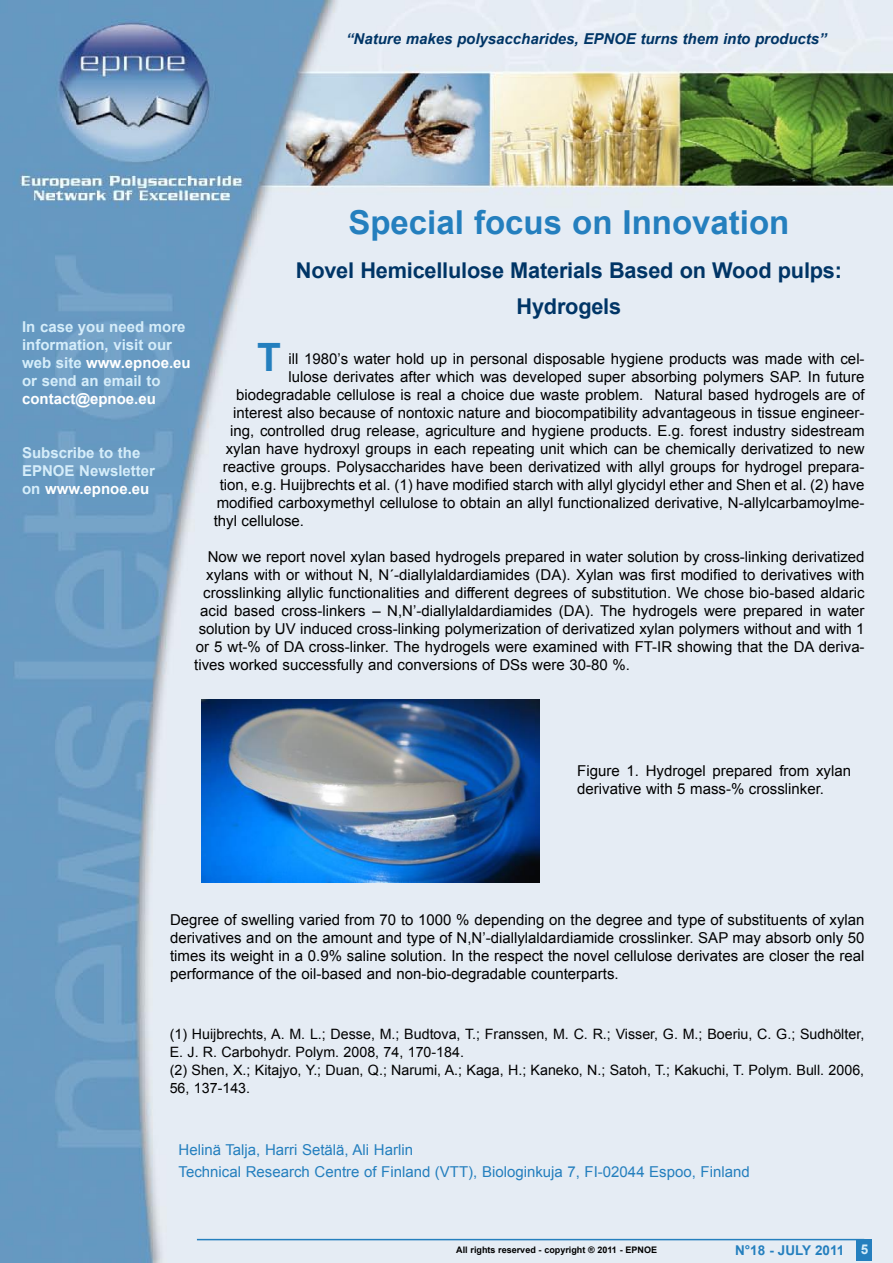
<style>
.page{position:relative;width:893px;height:1263px;background:#fff}
.page>*{position:absolute;margin:0;border:0;box-sizing:border-box;transform-origin:0 0}
.t1{font:700 39px "Arial";color:#247fbe}
.t2{font:700 33px "Arial";color:#247fbe}
.t3{font:700 21.75px/36px "Arial";letter-spacing:-.01em;color:#003566;text-align:center}
.t4{font:15px/18px "Arial";color:#000}
.t5{font:700 15px/18px "Arial";color:#d5edfa}
.t6{font:15px/22.2px "Arial";color:#247fbe}
.t7{font:italic 700 15px "Arial";color:#003566}
.t8{font:700 15px "Arial";color:#fff}
.t9{font:14.25px/18px "Arial";color:#000}
.t10{font:700 13.5px "Arial";color:#247fbe}
.t11{font:700 9px "Arial";color:#000}
.s1{color:#fff}
.s2{color:#d5edfa}
</style>
<div class="page">
<img style="left:0;top:0;width:892px;height:1263px">
<hr style="left:197px;top:1239px;width:667px;height:1px;background:#247fbe">
<div style="left:856px;top:1239px;width:16px;height:21px;background:#247fbe"></div>
<img style="left:202px;top:699px;width:337px;height:183px">
<p class="t7" style="left:346px;top:29px;width:482px">“Nature makes polysaccharides, EPNOE turns them into products”</p>
<h2 class="t2" style="left:348px;top:200px;width:443px">Special focus on Innovation</h2>
<h3 class="t3" style="left:296px;top:253px;width:548px">Novel Hemicellulose Materials Based on Wood pulps:<br>Hydrogels</h3>
<p class="t5" style="left:22px;top:318px;width:170px">In case you need more information, visit our web site <span class="s1">www.epnoe.eu </span>or send an email to</p>
<p class="t8" style="left:22px;top:389px;width:135px">contact@epnoe.eu</p>
<p class="t5" style="left:22px;top:444px;width:134px">Subscribe to the<br>EPNOE Newsletter on <span class="s1">www.epnoe.eu</span></p>
<h1 class="t1" style="left:257px;top:331px;width:25px">T</h1>
<p class="t4" style="left:289px;top:350px;width:578px">ill 1980’s water hold up in personal disposable hygiene products was made with cel-</p>
<p class="t4" style="left:289px;top:368px;width:578px">lulose derivates after which was developed super absorbing polymers SAP. In future</p>
<p class="t4" style="left:236px;top:386px;width:630px">biodegradable cellulose is real a choice due waste problem. Natural based hydrogels are of</p>
<p class="t4" style="left:233px;top:404px;width:633px">interest also because of nontoxic nature and biocompatibility advantageous in tissue engineer-</p>
<p class="t4" style="left:230px;top:422px;width:636px">ing, controlled drug release, agriculture and hygiene products. E.g. forest industry sidestream</p>
<p class="t4" style="left:226px;top:440px;width:640px">xylan have hydroxyl groups in each repeating unit which can be chemically derivatized to new</p>
<p class="t4" style="left:223px;top:458px;width:643px">reactive groups. Polysaccharides have been derivatized with allyl groups for hydrogel prepara-</p>
<p class="t4" style="left:220px;top:476px;width:646px">tion, e.g. Huijbrechts et al. (1) have modified starch with allyl glycidyl ether and Shen et al. (2) have</p>
<p class="t4" style="left:217px;top:494px;width:649px">modified carboxymethyl cellulose to obtain an allyl functionalized derivative, N-allylcarbamoylme-</p>
<p class="t4" style="left:214px;top:512px;width:92px">thyl cellulose.</p>
<p class="t4" style="left:208px;top:548px;width:658px">Now we report novel xylan based hydrogels prepared in water solution by cross-linking derivatized</p>
<p class="t4" style="left:206px;top:566px;width:660px">xylans with or without N, N´-diallylaldardiamides (DA). Xylan was first modified to derivatives with</p>
<p class="t4" style="left:203px;top:584px;width:663px">crosslinking allylic functionalities and different degrees of substitution. We chose bio-based aldaric</p>
<p class="t4" style="left:200px;top:602px;width:666px">acid based cross-linkers – N,N’-diallylaldardiamides (DA). The hydrogels were prepared in water</p>
<p class="t4" style="left:199px;top:620px;width:667px">solution by UV induced cross-linking polymerization of derivatized xylan polymers without and with 1</p>
<p class="t4" style="left:196px;top:638px;width:670px">or 5 wt-% of DA cross-linker. The hydrogels were examined with FT-IR showing that the DA deriva-</p>
<p class="t4" style="left:194px;top:656px;width:437px">tives worked successfully and conversions of DSs were 30-80 %.</p>
<p class="t4" style="left:577px;top:762px;width:275px">Figure 1. Hydrogel prepared from xylan derivative with 5 mass-% crosslinker.</p>
<p class="t4" style="left:170px;top:911px;width:696px;text-align:justify">Degree of swelling varied from 70 to 1000 % depending on the degree and type of substituents of xylan derivatives and on the amount and type of N,N’-diallylaldardiamide crosslinker. SAP may absorb only 50 times its weight in a 0.9% saline solution. In the respect the novel cellulose derivates are closer the real performance of the oil-based and non-bio-degradable counterparts.</p>
<p class="t9" style="left:170px;top:1025px;width:696px">(1) Huijbrechts, A. M. L.; Desse, M.; Budtova, T.; Franssen, M. C. R.; Visser, G. M.; Boeriu, C. G.; Sudhölter, E. J. R. Carbohydr. Polym. 2008, 74, 170-184.<br>(2) Shen, X.; Kitajyo, Y.; Duan, Q.; Narumi, A.; Kaga, H.; Kaneko, N.; Satoh, T.; Kakuchi, T. Polym. Bull. 2006, 56, 137-143.</p>
<p class="t6" style="left:179px;top:1138px;width:573px">Helinä Talja, Harri Setälä, Ali Harlin<br>Technical Research Centre of Finland (VTT), Biologinkuja 7, FI-02044 Espoo, Finland</p>
<p class="t11" style="left:456px;top:1244px;width:202px">All rights reserved - copyright ® 2011 - EPNOE</p>
<p class="t10" style="left:735px;top:1241px;width:135px">N°18 - JULY 2011 <span class="s2">5</span></p>
</div>
